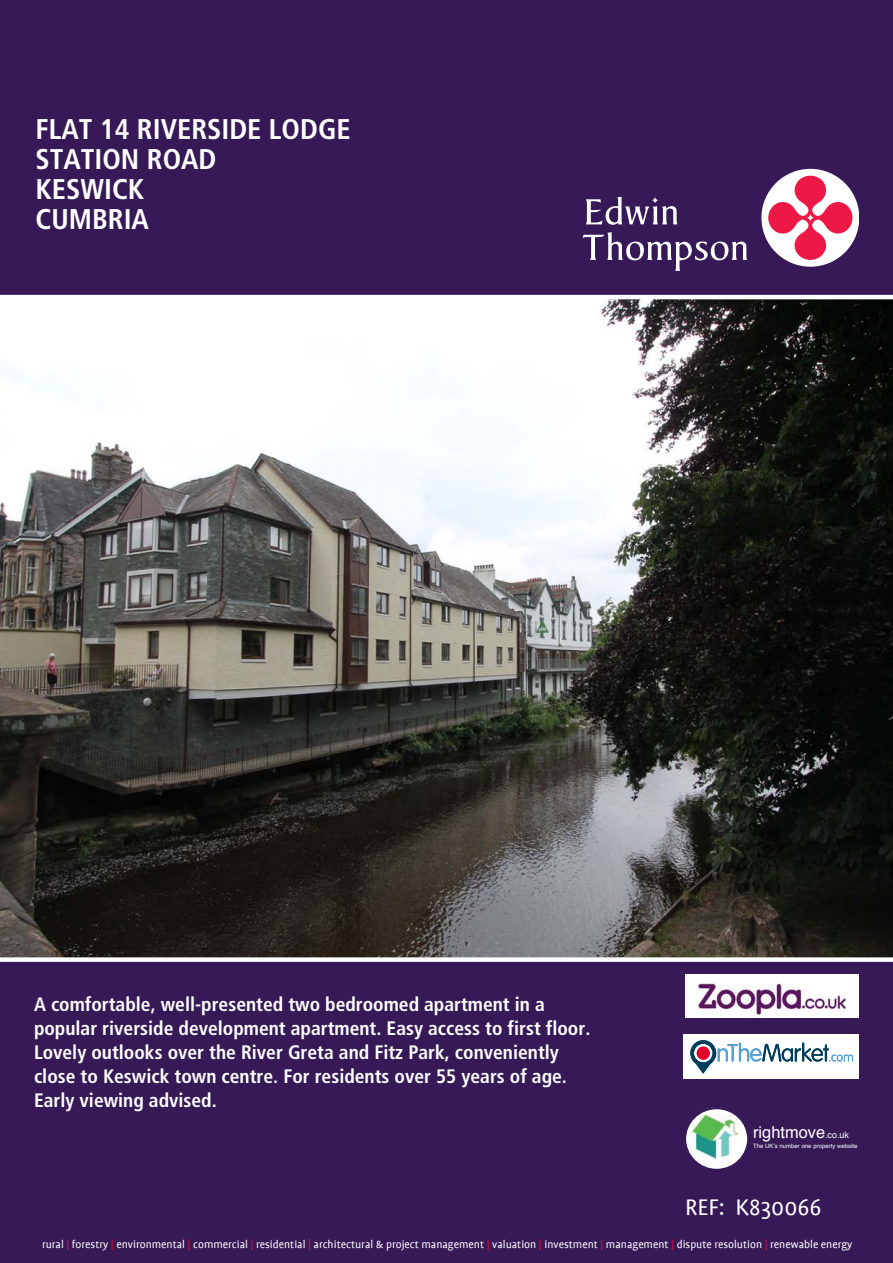
<style>
.page{position:relative;width:893px;height:1263px;background:#371957}
.page>*{position:absolute;margin:0;border:0;box-sizing:border-box;transform-origin:0 0}
.t1{font:700 condensed 28.5px/30px "Frutiger";color:#fff}
.t2{font:25.5px "Profile";color:#fff}
.t3{font:700 condensed 19.5px/24px "Frutiger";color:#fff}
.t4{font:16.35px "Helvetica";color:#fff}
.t5{font:12px "Profile";color:#fff}
.t6{font:6px "Helvetica";color:#fff}
.s1{font-size:9px}
.s2{color:#d7123e}
</style>
<div class="page">
<div style="left:761px;top:169px;width:98px;height:98px;background:#fff;border-radius:50%"></div>
<svg style="left:768px;top:176px;width:84px;height:84px"></svg>
<svg style="left:583px;top:232px;width:164px;height:39px"></svg>
<svg style="left:586px;top:197px;width:91px;height:28px"></svg>
<img style="left:0;top:299px;width:893px;height:658px">
<hr style="left:0;top:295px;width:893px;height:4px;background:#fff">
<div style="left:0;top:957px;width:893px;height:5px;background:#fff"></div>
<img style="left:687px;top:1107px;width:59px;height:61px">
<div style="left:684px;top:1107px;width:65px;height:64px;border:2px solid #371957;border-radius:50%"></div>
<div style="left:684px;top:1034px;width:175px;height:45px;background:#fff"></div>
<svg style="left:690px;top:1040px;width:163px;height:34px"></svg>
<div style="left:697px;top:1046px;width:13px;height:14px;background:#e3032c;border-radius:50%"></div>
<img style="left:685px;top:974px;width:174px;height:44px">
<h1 class="t1" style="left:36px;top:114px;width:317px">FLAT 14 RIVERSIDE LODGE<br>STATION ROAD<br>KESWICK<br>CUMBRIA</h1>
<p class="t3" style="left:34px;top:992px;width:558px">A comfortable, well-presented two bedroomed apartment in a popular riverside development apartment. Easy access to first floor.<br>Lovely outlooks over the River Greta and Fitz Park, conveniently close to Keswick town centre. For residents over 55 years of age.<br>Early viewing advised.</p>
<p class="t4" style="left:753px;top:1120px;width:97px">rightmove<span class="s1">.co.uk</span></p>
<p class="t6" style="left:753px;top:1142px;width:106px">The UK’s number one property website</p>
<h2 class="t2" style="left:685px;top:1194px;width:138px">REF: K830066</h2>
<p class="t5" style="left:42px;top:1238px;width:812px">rural <span class="s2">|</span> forestry <span class="s2">|</span> environmental <span class="s2">|</span> commercial <span class="s2">|</span> residential <span class="s2">|</span> architectural &amp; project management <span class="s2">|</span> valuation <span class="s2">|</span> investment <span class="s2">|</span> management <span class="s2">|</span> dispute resolution <span class="s2">|</span> renewable energy</p>
</div>
